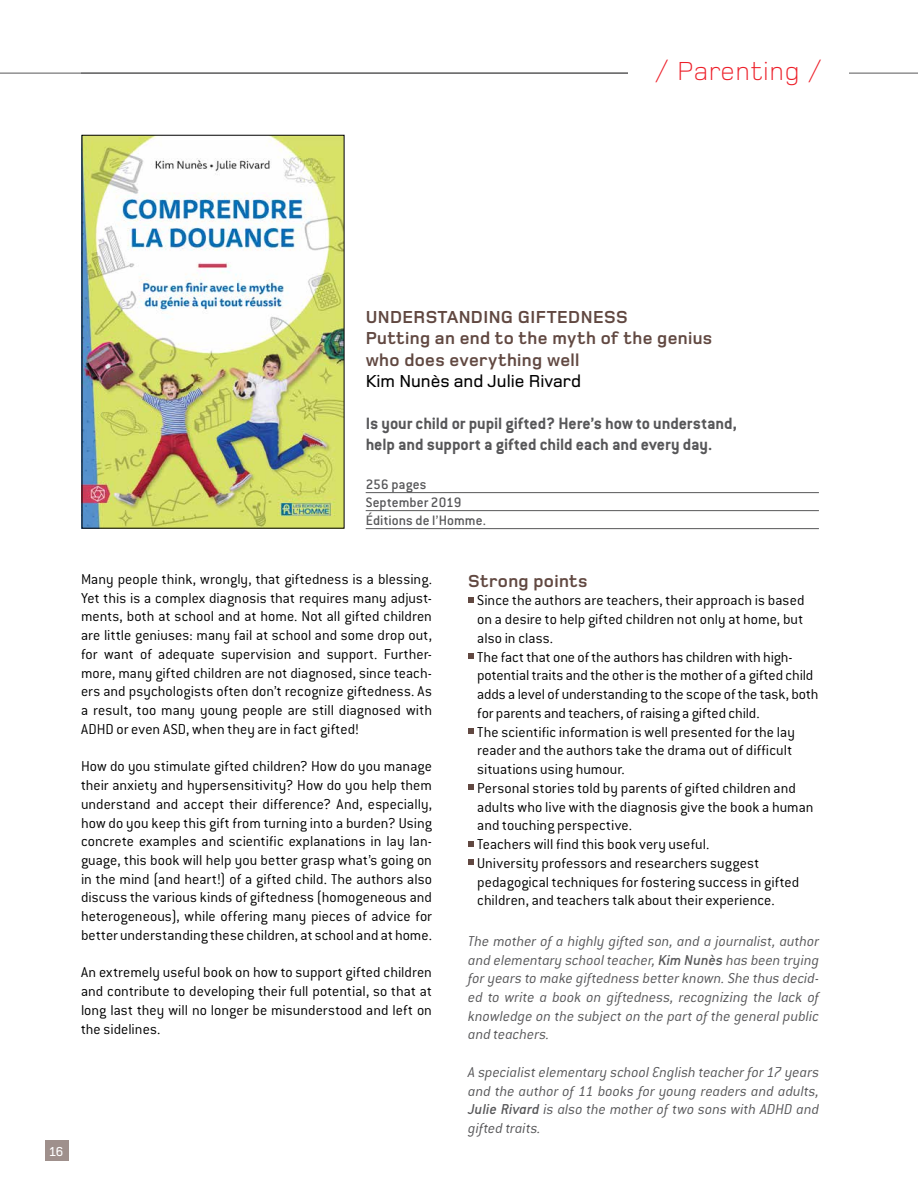
<style>
.page{position:relative;width:918px;height:1188px;background:#fff}
.page>*{position:absolute;margin:0;border:0;box-sizing:border-box;transform-origin:0 0}
.t1{font:300 27px "Foundry Monoline";letter-spacing:.025em;color:#ed1f29}
.t2{font:700 18px/21px "Conduit ITC";letter-spacing:-.005em;color:#575759}
.t3{font:700 18px/21.3px "Foundry Monoline";letter-spacing:.02em;color:#614841}
.t4{font:500 18px "Foundry Monoline";color:#000}
.t5{font:300 15.75px/18.8px "Conduit ITC";color:#000;text-align:justify}
.t6{font:italic 300 15.75px/18.8px "Conduit ITC";color:#575759;text-align:justify}
.t7{font:500 15px/18px "Conduit ITC";letter-spacing:.005em;color:#575759}
.t8{font:500 13.5px "Foundry Monoline";color:#fff}
.s1{font-weight:500}
</style>
<div class="page">
<div style="left:45px;top:1140px;width:23px;height:21px;background:#9f908c"></div>
<hr style="left:81px;top:73px;width:837px;height:1px;background:#575759">
<hr style="left:0;top:73px;width:837px;height:1px;background:#575759">
<div style="left:628px;top:58px;width:221px;height:61px;background:#fff"></div>
<hr style="left:366px;top:492px;width:453px;height:1px;background:#575759">
<hr style="left:366px;top:510px;width:453px;height:1px;background:#575759">
<hr style="left:366px;top:528px;width:453px;height:1px;background:#575759">
<svg style="left:468px;top:597px;width:5px;height:5px"></svg>
<svg style="left:468px;top:653px;width:5px;height:6px"></svg>
<svg style="left:468px;top:728px;width:5px;height:6px"></svg>
<svg style="left:468px;top:785px;width:5px;height:5px"></svg>
<svg style="left:468px;top:841px;width:5px;height:5px"></svg>
<svg style="left:468px;top:860px;width:5px;height:5px"></svg>
<img style="left:84px;top:137px;width:258px;height:390px">
<h1 class="t1" style="left:655px;top:57px;width:168px">/ Parenting /</h1>
<p class="t3" style="left:366px;top:307px;width:348px">UNDERSTANDING GIFTEDNESS<br>Putting an end to the myth of the genius who does everything well</p>
<p class="t4" style="left:366px;top:371px;width:217px">Kim Nunès and Julie Rivard</p>
<p class="t2" style="left:366px;top:413px;width:373px">Is your child or pupil gifted? Here’s how to understand, help and support a gifted child each and every day.</p>
<p class="t7" style="left:366px;top:476px;width:122px">256 pages<br>September 2019<br>Éditions de l’Homme.</p>
<p class="t5" style="left:81px;top:570px;width:353px">Many people think, wrongly, that giftedness is a blessing.<br>Yet this is a complex diagnosis that requires many adjust&shy;ments, both at school and at home. Not all gifted children are little geniuses: many fail at school and some drop out, for want of adequate supervision and support. Further&shy;more, many gifted children are not diagnosed, since teach&shy;ers and psychologists often don’t recognize giftedness. As a result, too many young people are still diagnosed with ADHD or even ASD, when they are in fact gifted!</p>
<p class="t5" style="left:81px;top:757px;width:353px">How do you stimulate gifted children? How do you manage their anxiety and hypersensitivity? How do you help them understand and accept their difference? And, especially, how do you keep this gift from turning into a burden? Using concrete examples and scientific explanations in lay lan&shy;guage, this book will help you better grasp what’s going on in the mind (and heart!) of a gifted child. The authors also discuss the various kinds of giftedness (homogeneous and heterogeneous), while offering many pieces of advice for better understanding these children, at school and at home.</p>
<p class="t5" style="left:81px;top:963px;width:353px">An extremely useful book on how to support gifted children and contribute to developing their full potential, so that at long last they will no longer be misunderstood and left on the sidelines.</p>
<p class="t8" style="left:50px;top:1144px;width:15px">16</p>
<p class="t3" style="left:468px;top:570px;width:121px">Strong points</p>
<p class="t5" style="left:477px;top:591px;width:343px;text-align:left">Since the authors are teachers, their approach is based on a desire to help gifted children not only at home, but also in class.<br>The fact that one of the authors has children with high&shy;potential traits and the other is the mother of a gifted child adds a level of understanding to the scope of the task, both for parents and teachers, of raising a gifted child.<br>The scientific information is well presented for the lay reader and the authors take the drama out of difficult situations using humour.<br>Personal stories told by parents of gifted children and adults who live with the diagnosis give the book a human and touching perspective.<br>Teachers will find this book very useful.<br>University professors and researchers suggest pedagogical techniques for fostering success in gifted children, and teachers talk about their experience.</p>
<p class="t6" style="left:468px;top:932px;width:353px">The mother of a highly gifted son, and a journalist, author and elementary school teacher, <span class="s1">Kim Nunès</span> has been trying for years to make giftedness better known. She thus decid&shy;ed to write a book on giftedness, recognizing the lack of knowledge on the subject on the part of the general public and teachers.</p>
<p class="t6" style="left:468px;top:1063px;width:353px">A specialist elementary school English teacher for 17 years and the author of 11 books for young readers and adults, <span class="s1">Julie Rivard</span> is also the mother of two sons with ADHD and gifted traits.</p>
</div>
